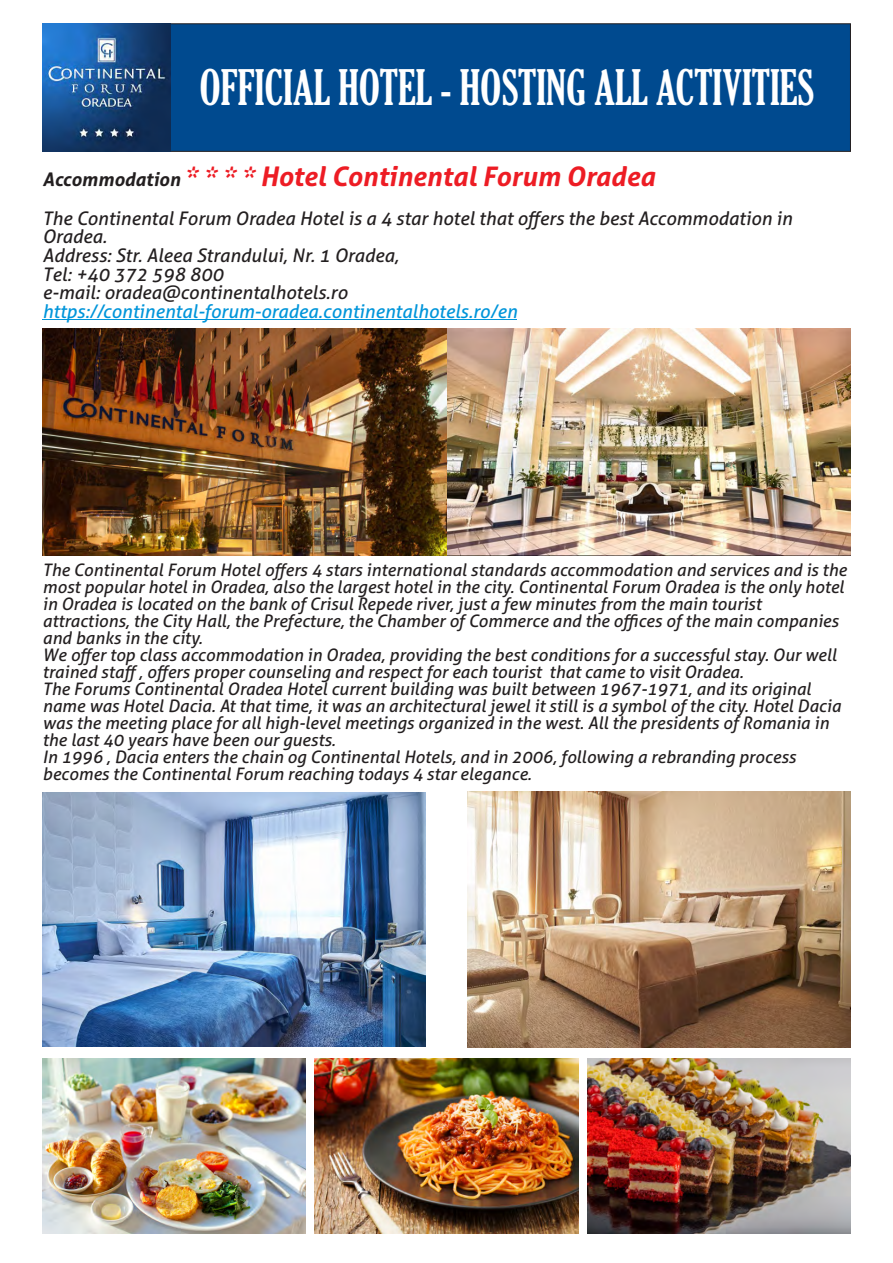
<style>
.page{position:relative;width:893px;height:1263px;background:#fff}
.page>*{position:absolute;margin:0;border:0;box-sizing:border-box;transform-origin:0 0}
.t1{font:47.25px "Gloucester X Cn CE";color:#fff}
.t2{font:italic 700 27px "Aller";color:#ed1c24}
.t3{font:italic 18.75px/18.6px "Aller";color:#231f20}
.t4{font:italic 18.75px "Aller";color:#0095da}
.t5{font:italic 17.25px/17.1px "Aller";color:#231f20}
.s1{font-size:18.75px;color:#231f20}
</style>
<div class="page">
<div style="left:42px;top:23px;width:809px;height:129px;background:#004a8f;border:1px solid #231f20"></div>
<img style="left:43px;top:24px;width:127px;height:127px">
<hr style="left:43px;top:319px;width:474px;height:1px;background:#0095da">
<img style="left:468px;top:792px;width:382px;height:255px">
<img style="left:43px;top:792px;width:382px;height:255px">
<img style="left:43px;top:329px;width:807px;height:227px">
<img style="left:43px;top:1058px;width:263px;height:175px">
<img style="left:587px;top:1058px;width:263px;height:175px">
<img style="left:315px;top:1058px;width:263px;height:175px">
<h1 class="t1" style="left:200px;top:69px;width:616px">OFFICIAL HOTEL - HOSTING ALL ACTIVITIES</h1>
<h2 class="t2" style="left:43px;top:166px;width:614px"><span class="s1">Accommodation</span> * * * * Hotel Continental Forum Oradea</h2>
<p class="t3" style="left:43px;top:211px;width:751px">The Continental Forum Oradea Hotel is a 4 star hotel that offers the best Accommodation in Oradea.<br>Address: Str. Aleea Strandului, Nr. 1 Oradea,<br>Tel: +40 372 598 800<br>e-mail: oradea@continentalhotels.ro</p>
<p class="t4" style="left:43px;top:304px;width:476px">https://continental-forum-oradea.continentalhotels.ro/en</p>
<p class="t5" style="left:43px;top:563px;width:806px">The Continental Forum Hotel offers 4 stars international standards accommodation and services and is the most popular hotel in Oradea, also the largest hotel in the city. Continental Forum Oradea is the only hotel in Oradea is located on the bank of Crisul Repede river, just a few minutes from the main tourist attractions, the City Hall, the Prefecture, the Chamber of Commerce and the offices of the main companies and banks in the city.<br>We offer top class accommodation in Oradea, providing the best conditions for a successful stay. Our well trained staff , offers proper counseling and respect for each tourist that came to visit Oradea.<br>The Forums Continental Oradea Hotel current building was built between 1967-1971, and its original name was Hotel Dacia. At that time, it was an architectural jewel it still is a symbol of the city. Hotel Dacia was the meeting place for all high-level meetings organized in the west. All the presidents of Romania in the last 40 years have been our guests.<br>In 1996 , Dacia enters the chain og Continental Hotels, and in 2006, following a rebranding process becomes the Continental Forum reaching todays 4 star elegance.</p>
</div>
